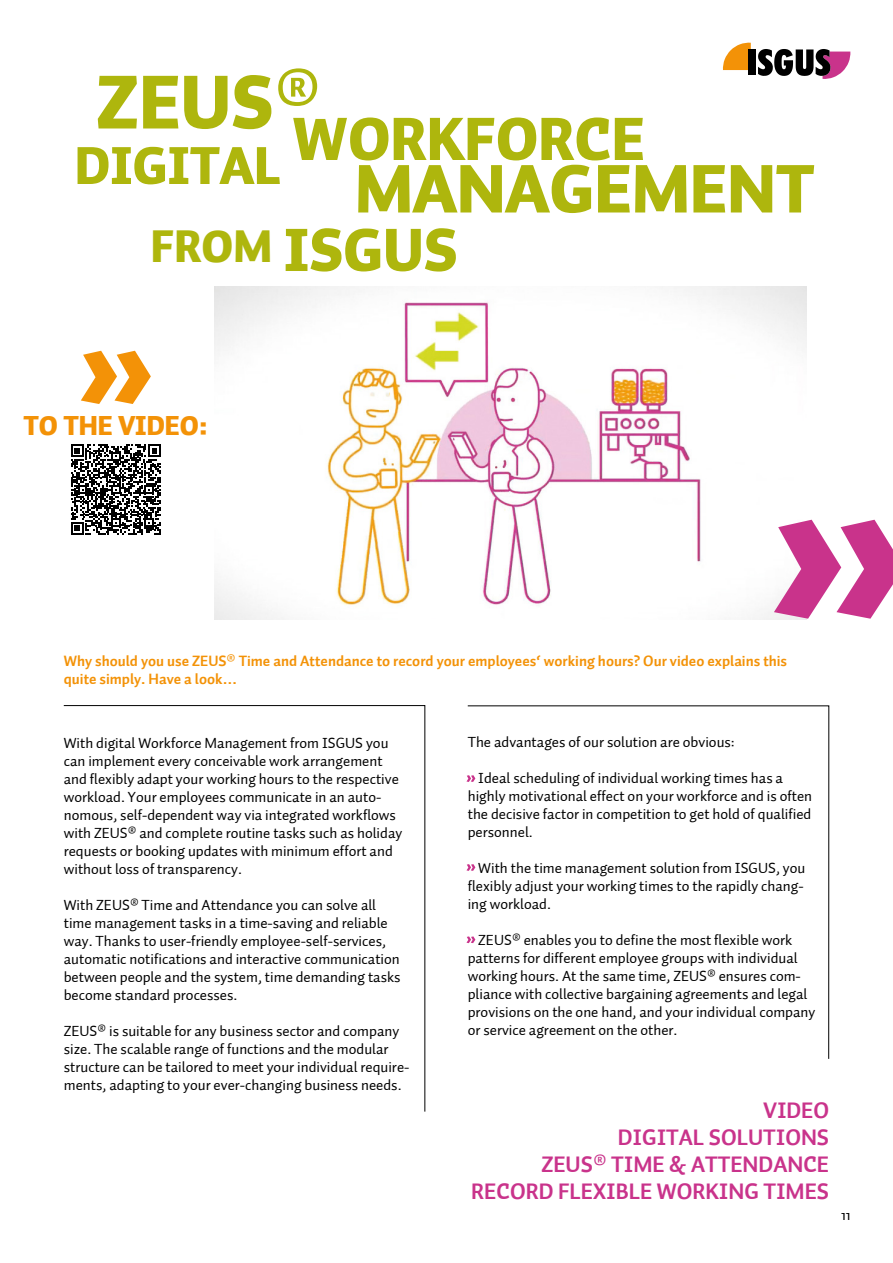
<style>
.page{position:relative;width:893px;height:1263px;background:#fff}
.page>*{position:absolute;margin:0;border:0;box-sizing:border-box;transform-origin:0 0}
.t1{font:75px "Auto 1 Black LF";color:#aeb60d}
.t2{font:67.5px "Auto 1 Black LF";color:#aeb60d}
.t3{font:60px "Auto 1 Black LF";color:#aeb60d}
.t4{font:27px "Auto 1 Black LF";color:#f39207}
.t5{font:22.5px/27px "Auto 1 Bold LF";color:#c9338b;text-align:right}
.t6{font:15px/18px "Auto 1";color:#000}
.t7{font:15px/18px "Auto 1 Bold LF";color:#f39207}
.s1{font-size:45px}
</style>
<div class="page">
<svg style="left:723px;top:43px;width:28px;height:27px"></svg>
<div style="left:748px;top:49px;width:7px;height:26px;background:#000"></div>
<svg style="left:758px;top:49px;width:92px;height:30px"></svg>
<svg style="left:63px;top:705px;width:363px;height:407px"></svg>
<svg style="left:467px;top:705px;width:363px;height:354px"></svg>
<svg style="left:81px;top:351px;width:70px;height:53px"></svg>
<img style="left:214px;top:287px;width:593px;height:333px">
<svg style="left:71px;top:444px;width:90px;height:91px"></svg>
<svg style="left:774px;top:520px;width:119px;height:99px"></svg>
<svg style="left:466px;top:775px;width:9px;height:7px"></svg>
<svg style="left:466px;top:864px;width:9px;height:7px"></svg>
<svg style="left:466px;top:936px;width:9px;height:7px"></svg>
<h1 class="t1" style="left:95px;top:53px;width:229px">ZEUS®</h1>
<h3 class="t3" style="left:75px;top:100px;width:571px"><sub>DIGITAL</sub> WORKFORCE</h3>
<h2 class="t2" style="left:355px;top:145px;width:461px">MANAGEMENT</h2>
<h3 class="t3" style="left:151px;top:211px;width:308px"><span class="s1">FROM</span> ISGUS</h3>
<h3 class="t4" style="left:23px;top:408px;width:186px">TO THE VIDEO:</h3>
<p class="t7" style="left:64px;top:652px;width:725px">Why should you use ZEUS® Time and Attendance to record your employees‘ working hours? Our video explains this quite simply. Have a look…</p>
<p class="t6" style="left:64px;top:734px;width:340px">With digital Workforce Management from ISGUS you can implement every conceivable work arrangement and flexibly adapt your working hours to the respective workload. Your employees communicate in an auto&shy;nomous, self-dependent way via integrated workflows with ZEUS® and complete routine tasks such as holiday requests or booking updates with minimum effort and without loss of transparency.</p>
<p class="t6" style="left:64px;top:896px;width:338px">With ZEUS® Time and Attendance you can solve all time management tasks in a time-saving and reliable way. Thanks to user-friendly employee-self-services, automatic notifications and interactive communication between people and the system, time demanding tasks become standard processes.</p>
<p class="t6" style="left:64px;top:1022px;width:347px">ZEUS® is suitable for any business sector and company size. The scalable range of functions and the modular structure can be tailored to meet your individual require&shy;ments, adapting to your ever-changing business needs.</p>
<p class="t6" style="left:468px;top:733px;width:269px">The advantages of our solution are obvious:</p>
<p class="t6" style="left:468px;top:769px;width:346px;text-indent:11px">Ideal scheduling of individual working times has a highly motivational effect on your workforce and is often the decisive factor in competition to get hold of qualified personnel.</p>
<p class="t6" style="left:468px;top:859px;width:339px;text-align:justify;text-indent:11px">With the time management solution from ISGUS, you flexibly adjust your working times to the rapidly chang&shy;ing workload.</p>
<p class="t6" style="left:468px;top:931px;width:349px;text-indent:11px">ZEUS® enables you to define the most flexible work patterns for different employee groups with individual working hours. At the same time, ZEUS® ensures com&shy;pliance with collective bargaining agreements and legal provisions on the one hand, and your individual company or service agreement on the other.</p>
<h3 class="t5" style="left:471px;top:1097px;width:359px">VIDEO<br>DIGITAL SOLUTIONS<br>ZEUS® TIME &amp; ATTENDANCE<br>RECORD FLEXIBLE WORKING TIMES</h3>
<p class="t6" style="left:841px;top:1206px;width:11px">11</p>
</div>
